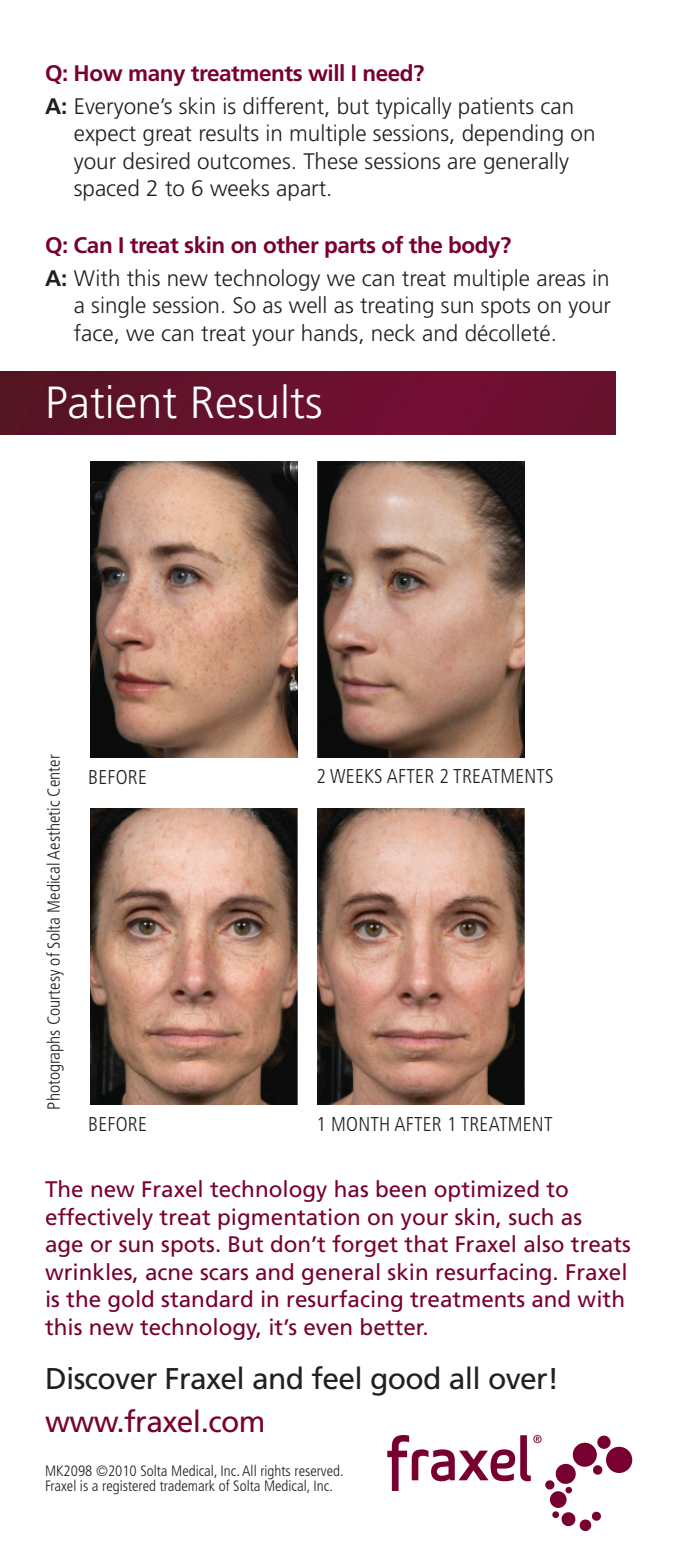
<style>
.page{position:relative;width:675px;height:1562px;background:#fff}
.page>*{position:absolute;margin:0;border:0;box-sizing:border-box;transform-origin:0 0}
.t1{font:300 45px "Frutiger";color:#fff}
.t2{font:30px "Frutiger";letter-spacing:-.02em;color:#231f20}
.t3{font:30px "Frutiger";letter-spacing:-.02em;color:#780031}
.t4{font:300 22.5px/27.5px "Frutiger";color:#231f20}
.t5{font:22.5px/27.5px "Frutiger";color:#780031}
.t6{font:300 condensed 20px "Frutiger";letter-spacing:.01em;color:#231f20}
.t7{font:300 condensed 17.5px "Frutiger";color:#231f20}
.t8{font:300 condensed 15px/15px "Frutiger";color:#231f20}
.s1{font-weight:700;color:#780031}
.s2{font-weight:700}
</style>
<div class="page">
<div style="left:565px;top:1486px;width:7px;height:7px;background:#780031;border-radius:50%"></div>
<svg style="left:552px;top:1511px;width:49px;height:20px"></svg>
<div style="left:550px;top:1491px;width:17px;height:16px;background:#780031;border-radius:50%"></div>
<svg style="left:387px;top:1434px;width:246px;height:57px"></svg>
<div style="left:0;top:372px;width:616px;height:62px;background:linear-gradient(to right,#591326,#750f34)"></div>
<img style="left:90px;top:462px;width:207px;height:295px">
<img style="left:90px;top:809px;width:207px;height:296px">
<img style="left:318px;top:809px;width:207px;height:296px">
<img style="left:318px;top:462px;width:207px;height:295px">
<p class="t4" style="left:45px;top:56px;width:531px;line-height:33px"><span class="s1">Q: How many treatments will I need?<br></span><span class="s2">A:</span> Everyone’s skin is different, but typically patients can</p>
<p class="t4" style="left:74px;top:119px;width:523px">expect great results in multiple sessions, depending on your desired outcomes. These sessions are generally spaced 2 to 6 weeks apart.</p>
<p class="t4" style="left:45px;top:228px;width:566px;line-height:33px"><span class="s1">Q: Can I treat skin on other parts of the body?<br></span><span class="s2">A:</span> With this new technology we can treat multiple areas in</p>
<p class="t4" style="left:74px;top:292px;width:539px">a single session. So as well as treating sun spots on your face, we can treat your hands, neck and décolleté.</p>
<h1 class="t1" style="left:45px;top:377px;width:279px">Patient Results</h1>
<p class="t7" style="left:44px;top:1109px;width:356px;rotate:-90deg">Photographs Courtesy of Solta Medical Aesthetic Center</p>
<p class="t6" style="left:88px;top:765px;width:60px">Before</p>
<p class="t6" style="left:316px;top:765px;width:239px">2 weeks after 2 treatm entS</p>
<p class="t6" style="left:88px;top:1112px;width:60px">Before</p>
<p class="t6" style="left:316px;top:1112px;width:238px">1 m onth after 1 treatm ent</p>
<p class="t5" style="left:45px;top:1175px;width:588px">The new Fraxel technology has been optimized to effectively treat pigmentation on your skin, such as<br>age or sun spots. But don’t forget that Fraxel also treats wrinkles, acne scars and general skin resurfacing. Fraxel is the gold standard in resurfacing treatments and with this new technology, it’s even better.</p>
<h2 class="t2" style="left:45px;top:1361px;width:516px">Discover Fraxel and feel good all over!</h2>
<h2 class="t3" style="left:45px;top:1403px;width:222px">www.fraxel.com</h2>
<p class="t8" style="left:45px;top:1463px;width:300px">MK2098 ©2010 Solta Medical, Inc. All rights reserved.<br>Fraxel is a registered trademark of Solta Medical, Inc.</p>
</div>
